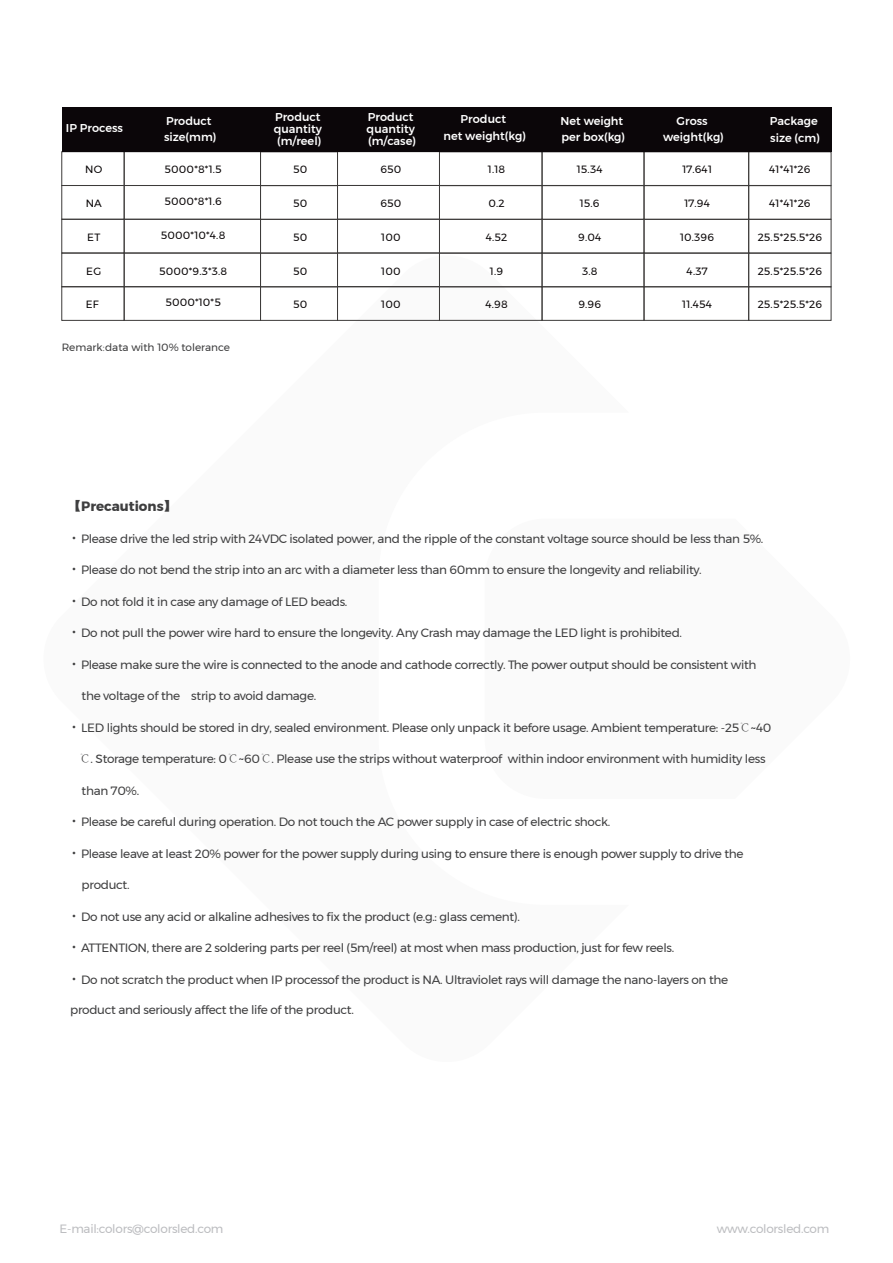
<style>
.page{position:relative;width:893px;height:1263px;background:#fff}
.page>*{position:absolute;margin:0;border:0;box-sizing:border-box;transform-origin:0 0}
.t1{font:700 13.5px "Montserrat";color:#3e3e3f}
.t2{font:12px "Montserrat";letter-spacing:-.025em;color:#3e3e3f}
.t3{font:12px "Montserrat";letter-spacing:-.02em;color:#bcbdc0}
.t4{font:500 11.25px/16.2px "Montserrat";color:#fff}
.t5{font:10.5px "Montserrat";letter-spacing:.02em;color:#070304}
.t6{font:10.5px "Montserrat";color:#3e3e3f}
.s1{font-family:"Adobe Song Std";font-weight:300}
.s2{font-family:"Source Han Sans CN";font-weight:700;font-size:13.5px}
</style>
<div class="page">
<div style="left:542px;top:151px;width:102px;height:35px;border:1px solid #3d3b3a"></div>
<div style="left:260px;top:151px;width:78px;height:35px;border:1px solid #3d3b3a"></div>
<div style="left:337px;top:185px;width:103px;height:35px;border:1px solid #3d3b3a"></div>
<div style="left:439px;top:185px;width:103px;height:35px;border:1px solid #3d3b3a"></div>
<div style="left:542px;top:185px;width:102px;height:35px;border:1px solid #3d3b3a"></div>
<div style="left:61px;top:185px;width:64px;height:35px;border:1px solid #3d3b3a"></div>
<div style="left:124px;top:185px;width:137px;height:35px;border:1px solid #3d3b3a"></div>
<div style="left:260px;top:185px;width:78px;height:35px;border:1px solid #3d3b3a"></div>
<div style="left:644px;top:185px;width:105px;height:35px;border:1px solid #3d3b3a"></div>
<div style="left:748px;top:185px;width:83px;height:35px;border:1px solid #3d3b3a"></div>
<div style="left:337px;top:219px;width:103px;height:34px;border:1px solid #3d3b3a"></div>
<div style="left:439px;top:219px;width:103px;height:34px;border:1px solid #3d3b3a"></div>
<div style="left:542px;top:219px;width:102px;height:34px;border:1px solid #3d3b3a"></div>
<div style="left:61px;top:219px;width:64px;height:34px;border:1px solid #3d3b3a"></div>
<div style="left:124px;top:219px;width:137px;height:34px;border:1px solid #3d3b3a"></div>
<div style="left:260px;top:219px;width:78px;height:34px;border:1px solid #3d3b3a"></div>
<div style="left:644px;top:219px;width:105px;height:34px;border:1px solid #3d3b3a"></div>
<div style="left:748px;top:219px;width:83px;height:34px;border:1px solid #3d3b3a"></div>
<div style="left:337px;top:253px;width:103px;height:34px;border:1px solid #3d3b3a"></div>
<div style="left:439px;top:253px;width:103px;height:34px;border:1px solid #3d3b3a"></div>
<div style="left:542px;top:253px;width:102px;height:34px;border:1px solid #3d3b3a"></div>
<div style="left:61px;top:253px;width:64px;height:34px;border:1px solid #3d3b3a"></div>
<div style="left:124px;top:253px;width:137px;height:34px;border:1px solid #3d3b3a"></div>
<div style="left:260px;top:253px;width:78px;height:34px;border:1px solid #3d3b3a"></div>
<div style="left:644px;top:253px;width:105px;height:34px;border:1px solid #3d3b3a"></div>
<div style="left:748px;top:253px;width:83px;height:34px;border:1px solid #3d3b3a"></div>
<div style="left:337px;top:286px;width:103px;height:35px;border:1px solid #3d3b3a"></div>
<div style="left:439px;top:286px;width:103px;height:35px;border:1px solid #3d3b3a"></div>
<div style="left:542px;top:286px;width:102px;height:35px;border:1px solid #3d3b3a"></div>
<div style="left:61px;top:286px;width:64px;height:35px;border:1px solid #3d3b3a"></div>
<div style="left:124px;top:286px;width:137px;height:35px;border:1px solid #3d3b3a"></div>
<div style="left:260px;top:286px;width:78px;height:35px;border:1px solid #3d3b3a"></div>
<div style="left:644px;top:286px;width:105px;height:35px;border:1px solid #3d3b3a"></div>
<div style="left:748px;top:286px;width:83px;height:35px;border:1px solid #3d3b3a"></div>
<div style="left:62px;top:107px;width:769px;height:45px;background:#0b0609"></div>
<p class="t4" style="left:66px;top:120px;width:58px">IP Process</p>
<p class="t4" style="left:164px;top:113px;width:54px">Product size(mm)</p>
<p class="t4" style="left:274px;top:111px;width:50px;line-height:12px;text-align:center">Product quantity (m/reel)</p>
<p class="t4" style="left:367px;top:111px;width:51px;line-height:12px">Product quantity (m/case)</p>
<p class="t4" style="left:444px;top:111px;width:84px;text-align:center">Product<br>net weight(kg)</p>
<p class="t4" style="left:561px;top:113px;width:66px">Net weight per box(kg)</p>
<p class="t4" style="left:663px;top:113px;width:62px;text-align:center">Gross weight(kg)</p>
<p class="t4" style="left:770px;top:113px;width:52px">Package size (cm)</p>
<p class="t5" style="left:85px;top:161px;width:19px">NO</p>
<p class="t5" style="left:165px;top:161px;width:59px">5000*8*1.5</p>
<p class="t5" style="left:293px;top:161px;width:16px">50</p>
<p class="t5" style="left:380px;top:161px;width:23px">650</p>
<p class="t5" style="left:488px;top:161px;width:19px">1.18</p>
<p class="t5" style="left:577px;top:161px;width:27px">15.34</p>
<p class="t5" style="left:682px;top:161px;width:31px">17.641</p>
<p class="t5" style="left:769px;top:161px;width:43px">41*41*26</p>
<p class="t5" style="left:86px;top:195px;width:18px">NA</p>
<p class="t5" style="left:165px;top:194px;width:59px">5000*8*1.6</p>
<p class="t5" style="left:293px;top:195px;width:16px">50</p>
<p class="t5" style="left:380px;top:195px;width:23px">650</p>
<p class="t5" style="left:488px;top:195px;width:18px">0.2</p>
<p class="t5" style="left:580px;top:195px;width:21px">15.6</p>
<p class="t5" style="left:684px;top:195px;width:27px">17.94</p>
<p class="t5" style="left:769px;top:195px;width:43px">41*41*26</p>
<p class="t5" style="left:87px;top:229px;width:15px">ET</p>
<p class="t5" style="left:161px;top:227px;width:66px">5000*10*4.8</p>
<p class="t5" style="left:293px;top:229px;width:16px">50</p>
<p class="t5" style="left:381px;top:229px;width:21px">100</p>
<p class="t5" style="left:486px;top:229px;width:23px">4.52</p>
<p class="t5" style="left:578px;top:229px;width:25px">9.04</p>
<p class="t5" style="left:680px;top:229px;width:36px">10.396</p>
<p class="t5" style="left:758px;top:229px;width:66px">25.5*25.5*26</p>
<p class="t5" style="left:86px;top:263px;width:16px">EG</p>
<p class="t5" style="left:159px;top:263px;width:70px">5000*9.3*3.8</p>
<p class="t5" style="left:293px;top:263px;width:16px">50</p>
<p class="t5" style="left:381px;top:263px;width:21px">100</p>
<p class="t5" style="left:490px;top:263px;width:15px">1.9</p>
<p class="t5" style="left:582px;top:263px;width:17px">3.8</p>
<p class="t5" style="left:687px;top:263px;width:23px">4.37</p>
<p class="t5" style="left:758px;top:263px;width:66px">25.5*25.5*26</p>
<p class="t5" style="left:86px;top:296px;width:15px">EF</p>
<p class="t5" style="left:165px;top:295px;width:57px">5000*10*5</p>
<p class="t5" style="left:293px;top:296px;width:16px">50</p>
<p class="t5" style="left:381px;top:296px;width:21px">100</p>
<p class="t5" style="left:485px;top:296px;width:24px">4.98</p>
<p class="t5" style="left:578px;top:296px;width:24px">9.96</p>
<p class="t5" style="left:682px;top:296px;width:31px">11.454</p>
<p class="t5" style="left:758px;top:296px;width:66px">25.5*25.5*26</p>
<p class="t6" style="left:62px;top:339px;width:170px">Remark<span class="s1">:</span>data with 10% tolerance</p>
<p class="t1" style="left:68px;top:496px;width:111px"><span class="s1">【</span>Precautions<span class="s1">】</span></p>
<p class="t2" style="left:70px;top:529px;width:695px"><span class="s2">·</span> Please drive the led strip with 24VDC isolated power, and the ripple of the constant voltage source should be less than 5%.</p>
<p class="t2" style="left:70px;top:561px;width:633px"><span class="s2">·</span> Please do not bend the strip into an arc with a diameter less than 60mm to ensure the longevity and reliability.</p>
<p class="t2" style="left:70px;top:592px;width:279px"><span class="s2">·</span> Do not fold it in case any damage of LED beads.</p>
<p class="t2" style="left:70px;top:624px;width:613px"><span class="s2">·</span> Do not pull the power wire hard to ensure the longevity. Any Crash may damage the LED light is prohibited.</p>
<p class="t2" style="left:70px;top:655px;width:688px"><span class="s2">·</span> Please make sure the wire is connected to the anode and cathode correctly. The power output should be consistent with</p>
<p class="t2" style="left:82px;top:687px;width:236px">the voltage of the strip to avoid damage.</p>
<p class="t2" style="left:70px;top:718px;width:703px"><span class="s2">·</span> LED lights should be stored in dry, sealed environment. Please only unpack it before usage. Ambient temperature: -25<span class="s1">℃</span>~40</p>
<p class="t2" style="left:79px;top:750px;width:688px"><span class="s1">℃</span>. Storage temperature: 0<span class="s1">℃</span>~60<span class="s1">℃</span>. Please use the strips without waterproof within indoor environment with humidity less</p>
<p class="t2" style="left:82px;top:781px;width:59px">than 70%.</p>
<p class="t2" style="left:70px;top:813px;width:542px"><span class="s2">·</span> Please be careful during operation. Do not touch the AC power supply in case of electric shock.</p>
<p class="t2" style="left:70px;top:844px;width:675px"><span class="s2">·</span> Please leave at least 20% power for the power supply during using to ensure there is enough power supply to drive the</p>
<p class="t2" style="left:82px;top:876px;width:50px">product.</p>
<p class="t2" style="left:70px;top:907px;width:451px"><span class="s2">·</span> Do not use any acid or alkaline adhesives to fix the product (e.g.: glass cement).</p>
<p class="t2" style="left:70px;top:939px;width:605px"><span class="s2">·</span> ATTENTION, there are 2 soldering parts per reel (5m/reel) at most when mass production, just for few reels.</p>
<p class="t2" style="left:70px;top:970px;width:660px"><span class="s2">·</span> Do not scratch the product when IP processof the product is NA. Ultraviolet rays will damage the nano-layers on the</p>
<p class="t2" style="left:70px;top:1000px;width:285px">product and seriously affect the life of the product.</p>
<p class="t3" style="left:60px;top:1219px;width:165px">E-mail:colors@colorsled.com</p>
<p class="t3" style="left:717px;top:1219px;width:114px">www.colorsled.com</p>
</div>
